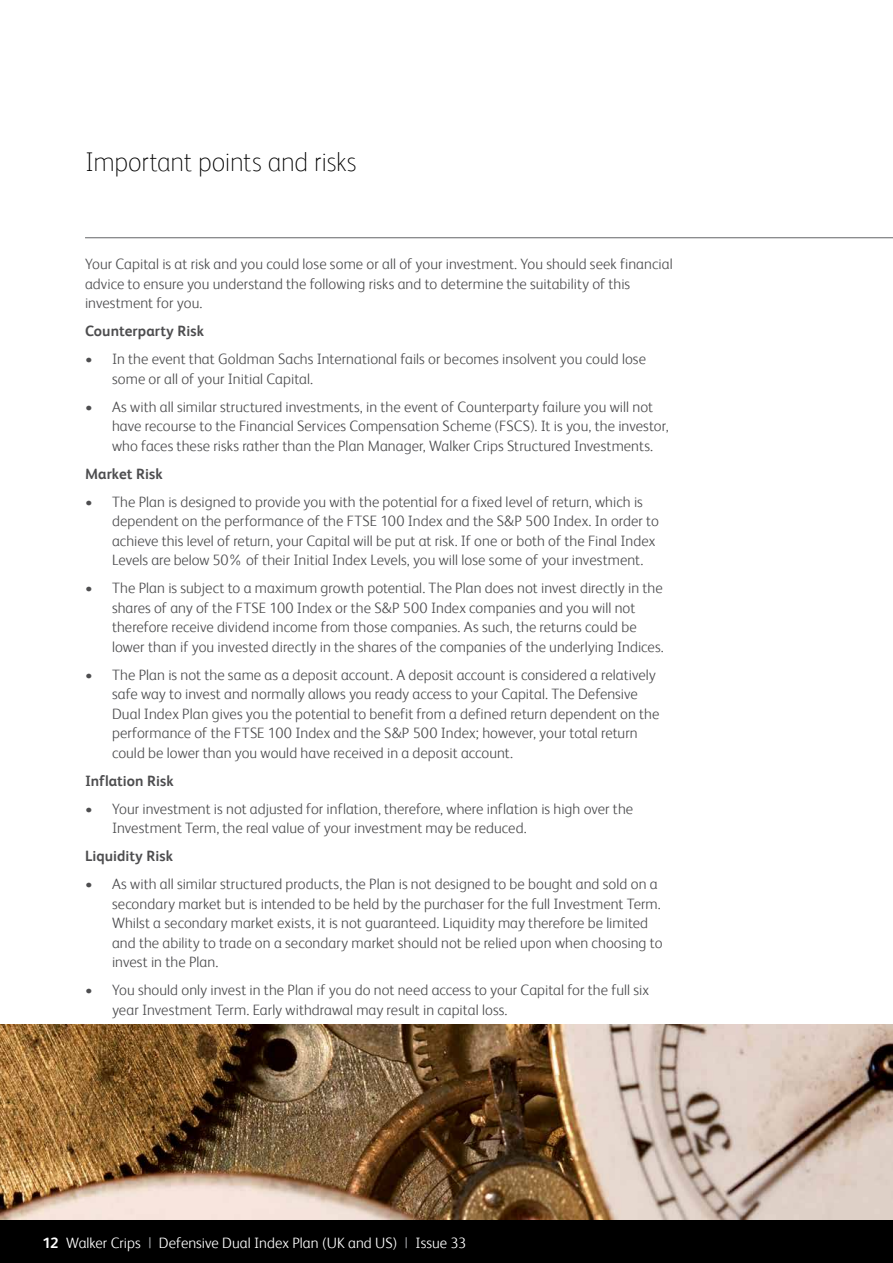
<style>
.page{position:relative;width:893px;height:1263px;background:#fff}
.page>*{position:absolute;margin:0;border:0;box-sizing:border-box;transform-origin:0 0}
.t1{font:100 27px "FS Albert";letter-spacing:-.01em;color:#000}
.t2{font:300 15px/19.5px "FS Albert";letter-spacing:.005em;color:#4d4d4f}
.t3{font:300 15px "FS Albert";letter-spacing:.005em;color:#fff}
.t4{font:700 15px "FS Albert";letter-spacing:.005em;color:#4d4d4f}
.s1{font-weight:700}
.s2{font-weight:400;color:#939598}
</style>
<div class="page">
<hr style="left:85px;top:237px;width:808px;height:1px;background:#636466">
<img style="left:0;top:1025px;width:893px;height:195px">
<div style="left:0;top:1220px;width:893px;height:43px;background:#000"></div>
<h1 class="t1" style="left:85px;top:147px;width:273px">Important points and risks</h1>
<p class="t2" style="left:85px;top:254px;width:589px">Your Capital is at risk and you could lose some or all of your investment. You should seek financial advice to ensure you understand the following risks and to determine the suitability of this investment for you.</p>
<p class="t4" style="left:85px;top:322px;width:120px">Counterparty Risk</p>
<p class="t2" style="left:112px;top:349px;width:536px;text-indent:-27px">• In the event that Goldman Sachs International fails or becomes insolvent you could lose some or all of your Initial Capital.</p>
<p class="t2" style="left:112px;top:397px;width:558px;text-indent:-27px">• As with all similar structured investments, in the event of Counterparty failure you will not have recourse to the Financial Services Compensation Scheme (FSCS). It is you, the investor, who faces these risks rather than the Plan Manager, Walker Crips Structured Investments.</p>
<p class="t4" style="left:85px;top:465px;width:79px">Market Risk</p>
<p class="t2" style="left:112px;top:492px;width:548px;text-indent:-27px">• The Plan is designed to provide you with the potential for a fixed level of return, which is dependent on the performance of the FTSE 100 Index and the S&amp;P 500 Index. In order to achieve this level of return, your Capital will be put at risk. If one or both of the Final Index Levels are below 50% of their Initial Index Levels, you will lose some of your investment.</p>
<p class="t2" style="left:112px;top:578px;width:553px;text-indent:-27px">• The Plan is subject to a maximum growth potential. The Plan does not invest directly in the shares of any of the FTSE 100 Index or the S&amp;P 500 Index companies and you will not therefore receive dividend income from those companies. As such, the returns could be lower than if you invested directly in the shares of the companies of the underlying Indices.</p>
<p class="t2" style="left:112px;top:665px;width:549px;text-indent:-27px">• The Plan is not the same as a deposit account. A deposit account is considered a relatively safe way to invest and normally allows you ready access to your Capital. The Defensive Dual Index Plan gives you the potential to benefit from a defined return dependent on the performance of the FTSE 100 Index and the S&amp;P 500 Index; however, your total return could be lower than you would have received in a deposit account.</p>
<p class="t4" style="left:85px;top:772px;width:90px">Inflation Risk</p>
<p class="t2" style="left:112px;top:799px;width:523px;text-indent:-27px">• Your investment is not adjusted for inflation, therefore, where inflation is high over the<br>Investment Term, the real value of your investment may be reduced.</p>
<p class="t4" style="left:85px;top:847px;width:89px">Liquidity Risk</p>
<p class="t2" style="left:112px;top:874px;width:552px;text-indent:-27px">• As with all similar structured products, the Plan is not designed to be bought and sold on a secondary market but is intended to be held by the purchaser for the full Investment Term.<br>Whilst a secondary market exists, it is not guaranteed. Liquidity may therefore be limited and the ability to trade on a secondary market should not be relied upon when choosing to invest in the Plan.</p>
<p class="t2" style="left:112px;top:980px;width:538px;text-indent:-27px">• You should only invest in the Plan if you do not need access to your Capital for the full six year Investment Term. Early withdrawal may result in capital loss.</p>
<p class="t3" style="left:43px;top:1234px;width:425px"><span class="s1">12</span> Walker Crips <span class="s2">|</span> Defensive Dual Index Plan (UK and US) <span class="s2">|</span> Issue 33</p>
</div>
